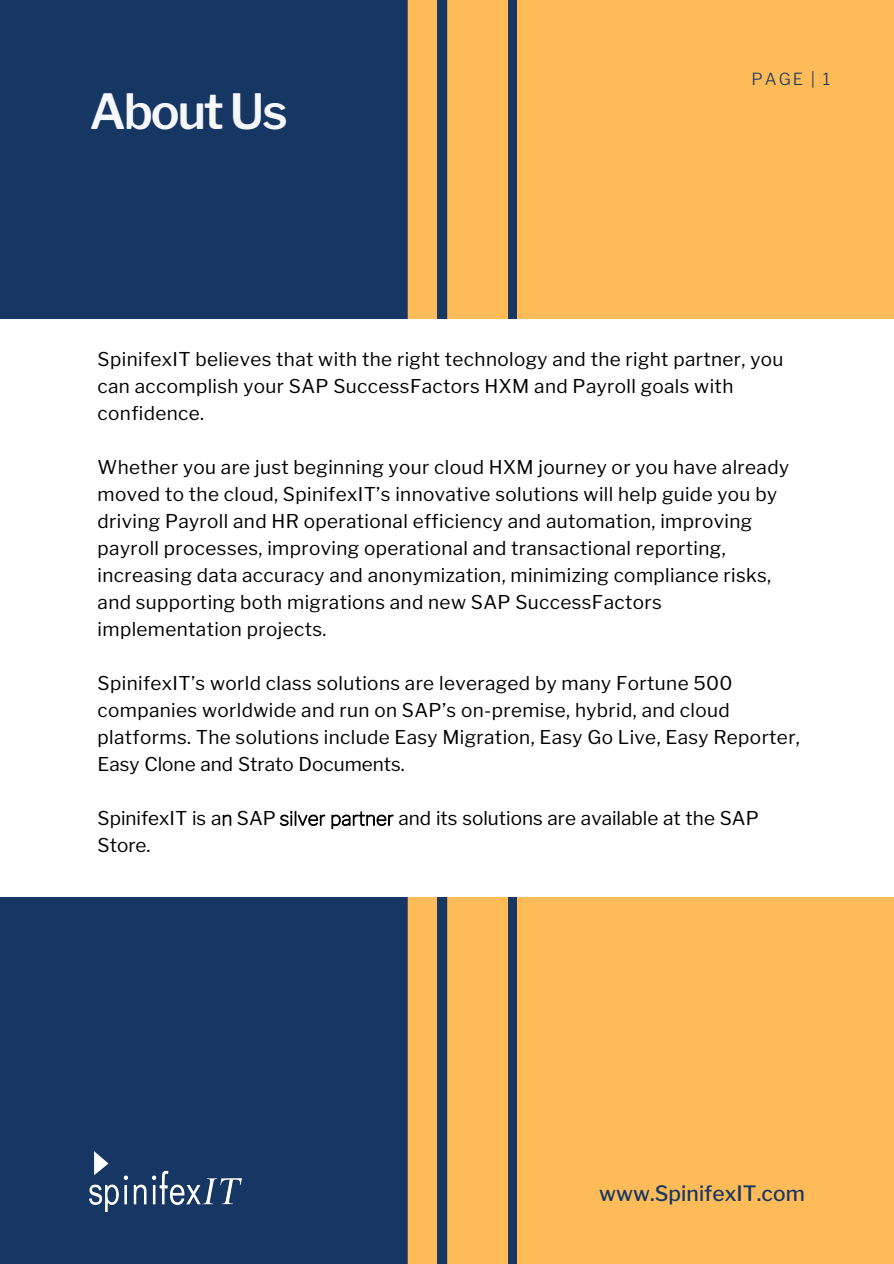
<style>
.page{position:relative;width:894px;height:1264px;background:#fff}
.page>*{position:absolute;margin:0;border:0;box-sizing:border-box;transform-origin:0 0}
.t1{font:600 48.3px "Libre Franklin";letter-spacing:-.045em;color:#f6f7f9}
.t2{font:500 21px "Libre Franklin";letter-spacing:.005em;color:#163664}
.t3{font:18.9px/27px "Libre Franklin";letter-spacing:.02em;color:#000}
.t4{font:18.9px/27px "Libre Franklin";color:#000}
.t5{font:300 16.5px "Libre Franklin";color:#163664}
.s1{font-weight:100}
</style>
<div class="page">
<div style="left:0;top:0;width:893px;height:1263px;background:#163664"></div>
<div style="left:517px;top:0;width:376px;height:1263px;background:#ffbb57"></div>
<img style="left:89px;top:1151px;width:152px;height:60px">
<div style="left:447px;top:0;width:61px;height:1263px;background:#ffbb57"></div>
<div style="left:407px;top:0;width:30px;height:1263px;background:#ffbb57"></div>
<div style="left:0;top:319px;width:893px;height:577px;background:#fff"></div>
<p class="t1" style="left:89px;top:73px;width:200px">About Us</p>
<p class="t5" style="left:751px;top:69px;width:80px">PAGE | 1</p>
<p class="t3" style="left:98px;top:345px;width:687px">SpinifexIT believes that with the right technology and the right partner, you can accomplish your SAP SuccessFactors HXM and Payroll goals with confidence.</p>
<p class="t3" style="left:98px;top:453px;width:692px">Whether you are just beginning your cloud HXM journey or you have already moved to the cloud, SpinifexIT’s innovative solutions will help guide you by driving Payroll and HR operational efficiency and automation, improving payroll processes, improving operational and transactional reporting, increasing data accuracy and anonymization, minimizing compliance risks, and supporting both migrations and new SAP SuccessFactors implementation projects.</p>
<p class="t3" style="left:98px;top:670px;width:703px">SpinifexIT’s world class solutions are leveraged by many Fortune 500 companies worldwide and run on SAP’s on-premise, hybrid, and cloud platforms. The solutions include Easy Migration, Easy Go Live, Easy Reporter, Easy Clone and Strato Documents.</p>
<p class="t4" style="left:98px;top:805px;width:662px">SpinifexIT is a<span class="s1">n</span> SAP <span class="s1">silver partner</span> and its solutions are available at the SAP<br>Store.</p>
<p class="t2" style="left:599px;top:1176px;width:207px">www.SpinifexIT.com</p>
</div>
